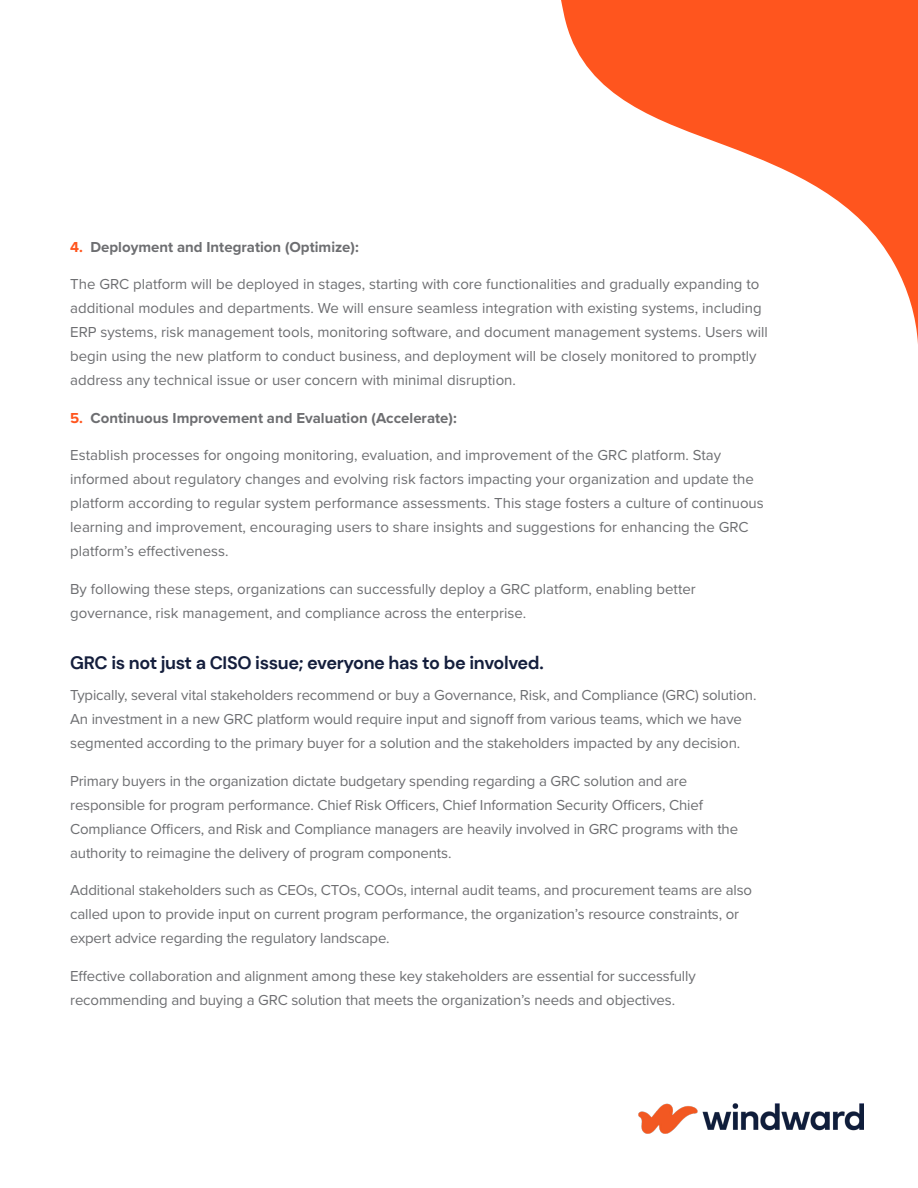
<style>
.page{position:relative;width:918px;height:1188px;background:#fff}
.page>*{position:absolute;margin:0;border:0;box-sizing:border-box;transform-origin:0 0}
.t1{font:700 18px "DM Sans";letter-spacing:-.02em;color:#141e3c}
.Body_Text{font:15px/24px "Proxima Nova";letter-spacing:-.01em;color:#6d6e71}
.t2{font:700 15px "Proxima Nova";color:#6d6e71}
.s1{color:#ff551e}
</style>
<div class="page">
<img style="left:639px;top:1103px;width:225px;height:31px">
<svg style="left:561px;top:0;width:357px;height:344px"></svg>
<p class="t2" style="left:70px;top:235px;width:290px"><span class="s1">4.</span> Deployment and Integration (Optimize):</p>
<p class="Body_Text" style="left:70px;top:271px;width:699px">The GRC platform will be deployed in stages, starting with core functionalities and gradually expanding to additional modules and departments. We will ensure seamless integration with existing systems, including ERP systems, risk management tools, monitoring software, and document management systems. Users will begin using the new platform to conduct business, and deployment will be closely monitored to promptly address any technical issue or user concern with minimal disruption.</p>
<p class="t2" style="left:70px;top:406px;width:388px"><span class="s1">5.</span> Continuous Improvement and Evaluation (Accelerate):</p>
<p class="Body_Text" style="left:70px;top:442px;width:695px">Establish processes for ongoing monitoring, evaluation, and improvement of the GRC platform. Stay informed about regulatory changes and evolving risk factors impacting your organization and update the platform according to regular system performance assessments. This stage fosters a culture of continuous learning and improvement, encouraging users to share insights and suggestions for enhancing the GRC platform’s effectiveness.</p>
<p class="Body_Text" style="left:70px;top:576px;width:627px">By following these steps, organizations can successfully deploy a GRC platform, enabling better governance, risk management, and compliance across the enterprise.</p>
<p class="t1" style="left:70px;top:652px;width:475px">GRC is not just a CISO issue; everyone has to be involved.</p>
<p class="Body_Text" style="left:70px;top:682px;width:688px">Typically, several vital stakeholders recommend or buy a Governance, Risk, and Compliance (GRC) solution.<br>An investment in a new GRC platform would require input and signoff from various teams, which we have segmented according to the primary buyer for a solution and the stakeholders impacted by any decision.</p>
<p class="Body_Text" style="left:70px;top:768px;width:670px">Primary buyers in the organization dictate budgetary spending regarding a GRC solution and are responsible for program performance. Chief Risk Officers, Chief Information Security Officers, Chief Compliance Officers, and Risk and Compliance managers are heavily involved in GRC programs with the authority to reimagine the delivery of program components.</p>
<p class="Body_Text" style="left:70px;top:877px;width:683px">Additional stakeholders such as CEOs, CTOs, COOs, internal audit teams, and procurement teams are also called upon to provide input on current program performance, the organization’s resource constraints, or expert advice regarding the regulatory landscape.</p>
<p class="Body_Text" style="left:70px;top:963px;width:627px">Effective collaboration and alignment among these key stakeholders are essential for successfully recommending and buying a GRC solution that meets the organization’s needs and objectives.</p>
</div>
